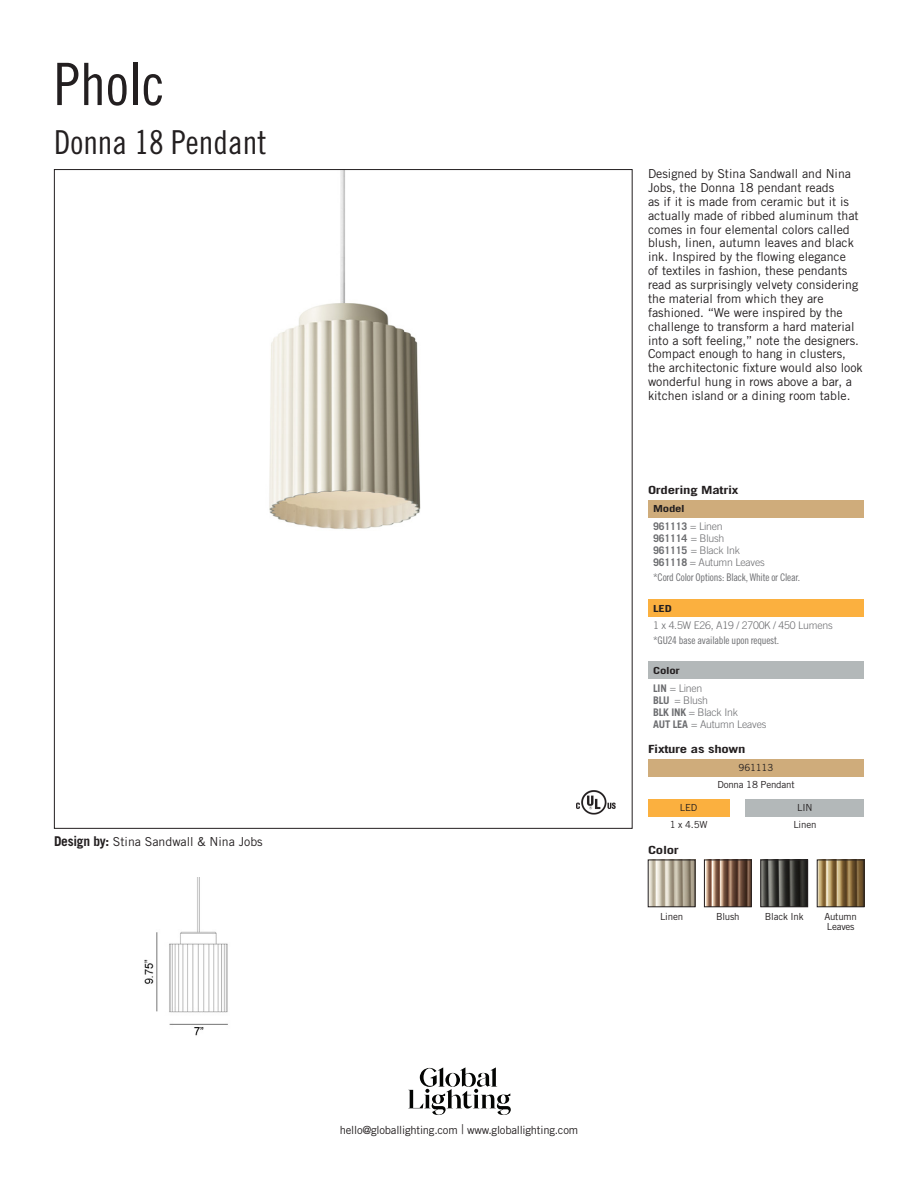
<style>
.page{position:relative;width:918px;height:1188px;background:#fff}
.page>*{position:absolute;margin:0;border:0;box-sizing:border-box;transform-origin:0 0}
.t1{font:58.5px "Trade Gothic LT Std Cn 18";color:#231f20}
.t2{font:33px "Trade Gothic LT Std Cn 18";color:#231f20}
.t3{font:12.3px/13.8px "Trade Gothic LT Std";color:#231f20}
.t4{font:11.25px "Trade Gothic LT Std";letter-spacing:-.02em;color:#231f20}
.t5{font:700 11.25px "Trade Gothic LT Std";letter-spacing:-.02em;color:#231f20;scale:1.31 1}
.t6{font:300 10.5px "Trade Gothic LT Std";letter-spacing:-.02em;color:#6c6d70}
.t7{font:10.5px "Trade Gothic LT Std Cn 18";letter-spacing:-.02em;color:#6c6d70}
.t8{font:700 10.5px "Trade Gothic LT Std";letter-spacing:-.02em;color:#6c6d70}
.t9{font:9.75px/9.8px "Trade Gothic LT Std";letter-spacing:-.02em;color:#231f20}
.t10{font:700 9.75px "Trade Gothic LT Std";letter-spacing:-.02em;color:#231f20;scale:1.31 1}
.s1{font-weight:700;font-size:13.5px}
.s2{font-weight:300}
.s3{font-weight:700}
.s4{font-weight:300;font-size:13.5px}
</style>
<div class="page">
<img style="left:144px;top:878px;width:84px;height:158px">
<img style="left:269px;top:171px;width:152px;height:358px">
<div style="left:648px;top:500px;width:216px;height:18px;background:#cfac7b"></div>
<div style="left:648px;top:662px;width:216px;height:17px;background:#b3b8b9"></div>
<img style="left:650px;top:862px;width:43px;height:43px">
<img style="left:706px;top:862px;width:43px;height:43px">
<div style="left:704px;top:860px;width:47px;height:47px;border:1px solid #231f20"></div>
<img style="left:763px;top:862px;width:43px;height:43px">
<div style="left:761px;top:860px;width:47px;height:47px;border:1px solid #231f20"></div>
<img style="left:819px;top:862px;width:43px;height:43px">
<div style="left:817px;top:860px;width:47px;height:47px;border:1px solid #231f20"></div>
<div style="left:648px;top:759px;width:216px;height:18px;background:#cfac7b"></div>
<div style="left:648px;top:799px;width:81px;height:18px;background:#fbb03f"></div>
<div style="left:746px;top:799px;width:118px;height:18px;background:#b3b8b9"></div>
<div style="left:648px;top:599px;width:216px;height:18px;background:#fbb03f"></div>
<img style="left:576px;top:790px;width:40px;height:25px">
<svg style="left:408px;top:1067px;width:103px;height:48px"></svg>
<p class="t1" style="left:54px;top:49px;width:112px">Pholc</p>
<p class="t2" style="left:54px;top:123px;width:214px">Donna 18 Pendant</p>
<p class="t3" style="left:54px;top:835px;width:210px"><span class="s1">Design by:</span> Stina Sandwall &amp; Nina Jobs</p>
<p class="t3" style="left:648px;top:167px;width:216px">Designed by Stina Sandwall and Nina Jobs, the Donna 18 pendant reads<br>as if it is made from ceramic but it is actually made of ribbed aluminum that comes in four elemental colors called blush, linen, autumn leaves and black ink. Inspired by the flowing elegance<br>of textiles in fashion, these pendants read as surprisingly velvety considering the material from which they are fashioned. “We were inspired by the challenge to transform a hard material into a soft feeling,” note the designers.<br>Compact enough to hang in clusters, the architectonic fixture would also look wonderful hung in rows above a bar, a kitchen island or a dining room table.</p>
<p class="t5" style="left:648px;top:483px;width:71px">Ordering Matrix</p>
<p class="t10" style="left:653px;top:503px;width:26px">Model</p>
<p class="t8" style="left:653px;top:520px;width:71px">961113 <span class="s2">= Linen</span></p>
<p class="t8" style="left:653px;top:532px;width:73px">961114 <span class="s2">= Blush</span></p>
<p class="t6" style="left:653px;top:544px;width:88px"><span class="s3">961115</span> = Black Ink</p>
<p class="t6" style="left:653px;top:556px;width:113px"><span class="s3">961118</span> = Autumn Leaves</p>
<p class="t7" style="left:653px;top:571px;width:148px">*Cord Color Options: Black, White or Clear.</p>
<p class="t10" style="left:653px;top:602px;width:16px">LED</p>
<p class="t6" style="left:653px;top:619px;width:181px">1 x 4.5W E26, A19 / 2700K / 450 Lumens</p>
<p class="t7" style="left:653px;top:634px;width:127px">*GU24 base available upon request.</p>
<p class="t10" style="left:653px;top:664px;width:22px">Color</p>
<p class="t6" style="left:653px;top:682px;width:51px"><span class="s3">LIN</span> = Linen</p>
<p class="t6" style="left:653px;top:694px;width:56px"><span class="s3">BLU</span> = Blush</p>
<p class="t6" style="left:653px;top:706px;width:86px"><span class="s3">BLK INK</span> = Black Ink</p>
<p class="t6" style="left:653px;top:718px;width:115px"><span class="s3">AUT LEA</span> = Autumn Leaves</p>
<p class="t5" style="left:648px;top:742px;width:76px">Fixture as shown</p>
<p class="t9" style="left:739px;top:763px;width:36px">961113</p>
<p class="t9" style="left:717px;top:780px;width:79px">Donna 18 Pendant</p>
<p class="t9" style="left:670px;top:820px;width:39px">1 x 4.5W</p>
<p class="t9" style="left:680px;top:803px;width:19px">LED</p>
<p class="t9" style="left:797px;top:803px;width:17px">LIN</p>
<p class="t9" style="left:793px;top:820px;width:25px">Linen</p>
<p class="t5" style="left:648px;top:843px;width:25px">Color</p>
<p class="t9" style="left:660px;top:912px;width:25px">Linen</p>
<p class="t9" style="left:716px;top:912px;width:25px">Blush</p>
<p class="t9" style="left:765px;top:912px;width:40px">Black Ink</p>
<p class="t9" style="left:824px;top:912px;width:34px">Autumn<br>Leaves</p>
<p class="t4" style="left:340px;top:1123px;width:240px">hello@globallighting.com <span class="s4">|</span> www.globallighting.com</p>
</div>
